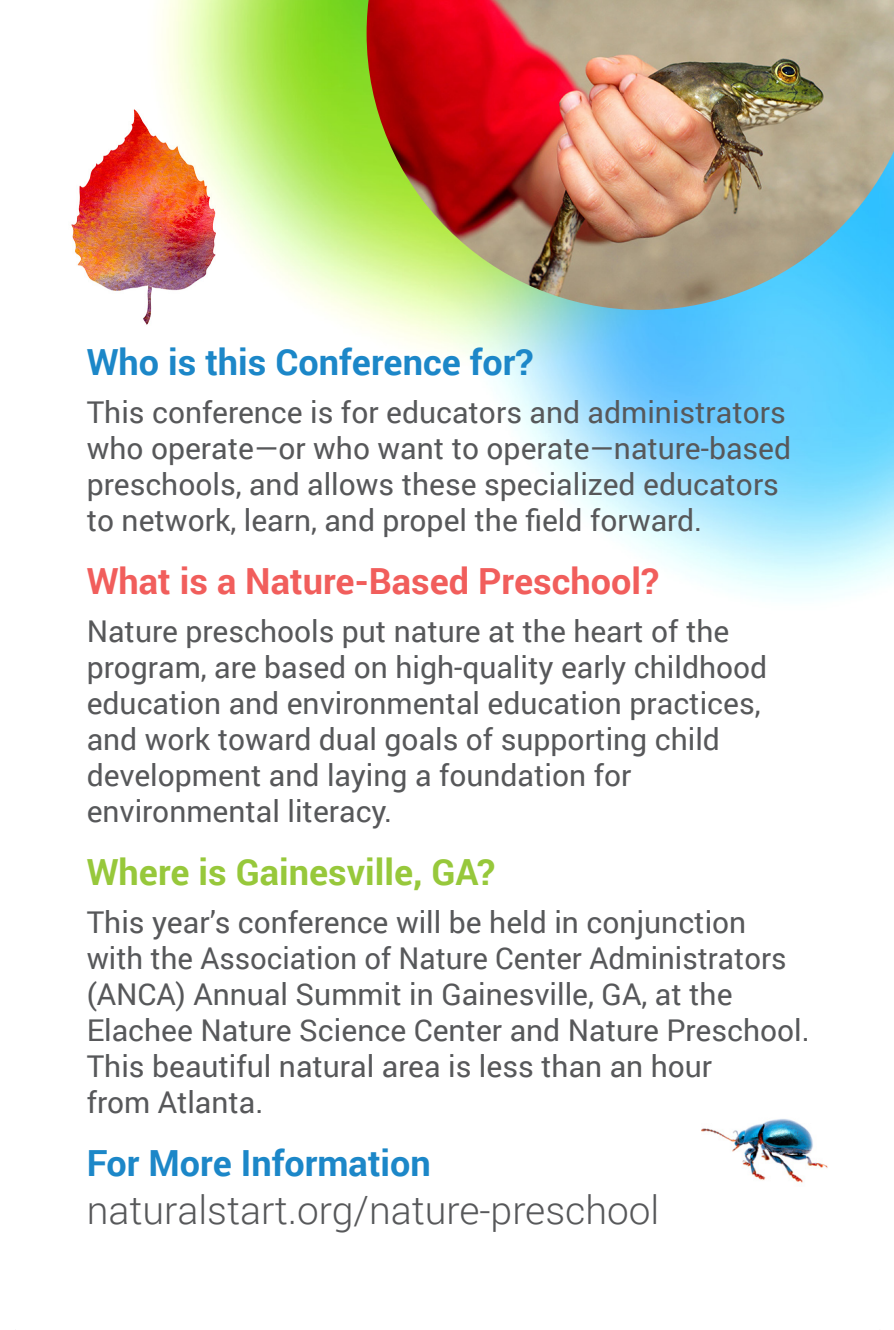
<style>
.page{position:relative;width:894px;height:1330px;background:#fff}
.page>*{position:absolute;margin:0;border:0;box-sizing:border-box;transform-origin:0 0}
.t1{font:300 39px "Roboto";color:#57585a}
.t2{font:700 36px "Roboto";color:#1c87c8}
.t3{font:700 36px "Roboto";color:#f15e5c}
.t4{font:700 36px "Roboto";color:#97c83b}
.t5{font:30px/36px "Roboto";color:#57585a}
</style>
<div class="page">
<img style="left:701px;top:1119px;width:127px;height:64px">
<img style="left:159px;top:0;width:734px;height:596px">
<img style="left:71px;top:93px;width:220px;height:274px">
<img style="left:366px;top:0;width:527px;height:310px">
<p class="t2" style="left:87px;top:337px;width:448px">Who is this Conference for?</p>
<p class="t5" style="left:87px;top:393px;width:706px">This conference is for educators and administrators who operate—or who want to operate—nature-based preschools, and allows these specialized educators to network, learn, and propel the field forward.</p>
<p class="t3" style="left:87px;top:556px;width:574px">What is a Nature-Based Preschool?</p>
<p class="t5" style="left:87px;top:612px;width:682px">Nature preschools put nature at the heart of the program, are based on high-quality early childhood education and environmental education practices, and work toward dual goals of supporting child development and laying a foundation for environmental literacy.</p>
<p class="t4" style="left:87px;top:847px;width:410px">Where is Gainesville, GA?</p>
<p class="t5" style="left:87px;top:903px;width:724px">This year’s conference will be held in conjunction with the Association of Nature Center Administrators (ANCA) Annual Summit in Gainesville, GA, at the Elachee Nature Science Center and Nature Preschool.<br>This beautiful natural area is less than an hour<br>from Atlanta.</p>
<p class="t2" style="left:87px;top:1138px;width:345px">For More Information</p>
<p class="t1" style="left:87px;top:1183px;width:574px">naturalstart.org/nature-preschool</p>
</div>
